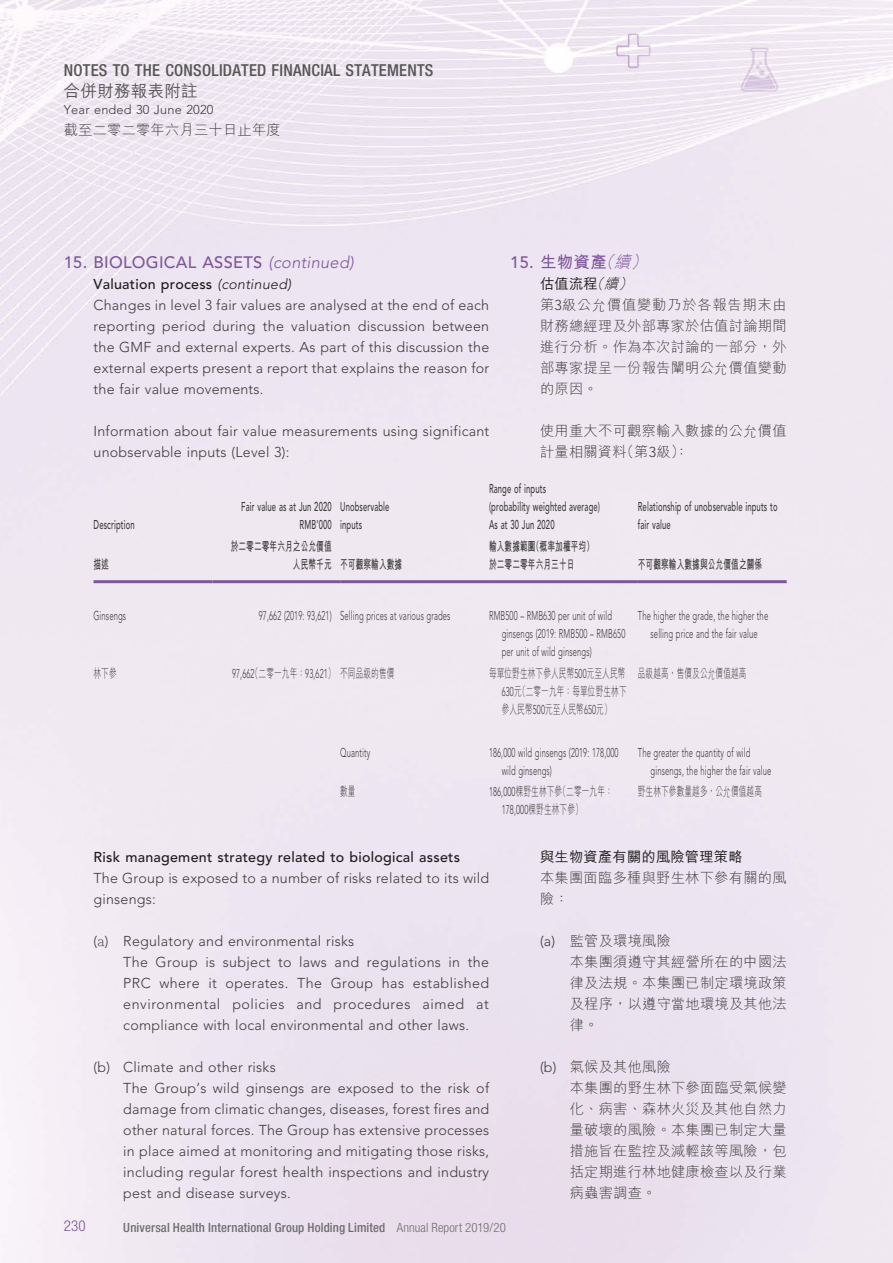
<style>
.page{position:relative;width:893px;height:1263px;background:#fff}
.page>*{position:absolute;margin:0;border:0;box-sizing:border-box;transform-origin:0 0}
.t1{font:500 condensed 16.5px "Helvetica Neue LT Std";letter-spacing:.015em;color:#575756}
.t2{font:500 16.5px "Avenir LT Std";letter-spacing:.015em;color:#7e5699}
.t3{font:700 16.5px "M Hei HK";color:#7e5699}
.t4{font:500 16.5px "M Hei HK";letter-spacing:.015em;color:#575756}
.t5{font:300 condensed 15px "Helvetica Neue LT Std";color:#7e5699}
.t6{font:300 14.25px/21px "Avenir LT Std";letter-spacing:.015em;color:#3c3c3b}
.t7{font:300 14.25px/21px "M Hei HK";letter-spacing:.015em;color:#3c3c3b}
.t8{font:500 14.25px "Avenir LT Std";letter-spacing:.015em;color:#1c1c1b}
.t9{font:500 14.25px "M Hei HK";letter-spacing:.015em;color:#1c1c1b}
.t10{font:300 12.75px/18px "Avenir LT Std";letter-spacing:.015em;color:#3c3c3b;scale:.6 1}
.t11{font:500 12.75px/18px "Avenir LT Std";letter-spacing:.015em;color:#3c3c3b;scale:.6 1}
.t12{font:300 12.75px/18px "M Hei HK";letter-spacing:.015em;color:#3c3c3b;text-align:justify;scale:.6 1}
.t13{font:700 12.75px/18px "M Hei HK";letter-spacing:.015em;color:#3c3c3b;scale:.6 1}
.t14{font:500 condensed 12.75px "Helvetica Neue LT Std";letter-spacing:.01em;color:#6f6f6f}
.t15{font:300 12.75px "Avenir LT Std";letter-spacing:.015em;color:#3c3c3b}
.s1{font-weight:300;font-style:italic}
.s2{font-weight:500;color:#1c1c1b}
.s3{font-style:italic;color:#1c1c1b}
.s4{font-family:"Avenir LT Std";font-weight:500}
.s5{font-family:"Avenir LT Std"}
.s6{font-family:"M Hei HK"}
.s7{font-family:"Adobe Ming Std"}
.s8{font-weight:300}
</style>
<div class="page">
<hr style="left:94px;top:580px;width:119px;height:3px;background:#7e5699">
<hr style="left:213px;top:580px;width:127px;height:3px;background:#7e5699">
<hr style="left:340px;top:580px;width:149px;height:3px;background:#7e5699">
<hr style="left:489px;top:580px;width:149px;height:3px;background:#7e5699">
<hr style="left:638px;top:580px;width:149px;height:3px;background:#7e5699">
<p class="t1" style="left:64px;top:60px;width:371px">NOTES TO THE CONSOLIDATED FINANCIAL STATEMENTS</p>
<p class="t4" style="left:64px;top:79px;width:135px">合併財務報表附註</p>
<p class="t15" style="left:64px;top:102px;width:151px">Year ended 30 June 2020</p>
<p class="t7" style="left:64px;top:119px;width:218px">截至二零二零年六月三十日止年度</p>
<p class="t2" style="left:64px;top:252px;width:291px">15. BIOLOGICAL ASSETS <span class="s1">(continued)</span></p>
<p class="t6" style="left:94px;top:273px;width:397px"><span class="s2">Valuation process</span> <span class="s3">(continued)<br></span>Changes in level 3 fair values are analysed at the end of each reporting period during the valuation discussion between the GMF and external experts. As part of this discussion the external experts present a report that explains the reason for the fair value movements.</p>
<p class="t6" style="left:94px;top:420px;width:397px">Information about fair value measurements using significant unobservable inputs (Level 3):</p>
<p class="t3" style="left:510px;top:250px;width:144px"><span class="s4">15.</span> 生物資產<span class="s1">（續）</span></p>
<p class="t7" style="left:540px;top:272px;width:248px"><span class="s2">估值流程</span><span class="s3">（續）<br></span>第<span class="s5">3</span>級公允價值變動乃於各報告期末由財務總經理及外部專家於估值討論期間進行分析。作為本次討論的一部分，外部專家提呈一份報告闡明公允價值變動的原因。</p>
<p class="t7" style="left:540px;top:419px;width:248px">使用重大不可觀察輸入數據的公允價值計量相關資料（第<span class="s5">3</span>級）：</p>
<p class="t11" style="left:94px;top:516px;width:70px">Description</p>
<p class="t13" style="left:94px;top:554px;width:27px">描述</p>
<p class="t11" style="left:241px;top:498px;width:152px;text-align:right">Fair value as at Jun 2020<br>RMB’000</p>
<p class="t11" style="left:340px;top:498px;width:84px">Unobservable inputs</p>
<p class="t11" style="left:489px;top:480px;width:187px">Range of inputs<br>(probability weighted average)<br>As at 30 Jun 2020</p>
<p class="t13" style="left:293px;top:536px;width:184px;text-indent:-62px">於二零二零年六月之公允價值<br>人民幣千元 不可觀察輸入數據</p>
<p class="t13" style="left:489px;top:536px;width:176px">輸入數據範圍（概率加權平均）於二零二零年六月三十日</p>
<p class="t11" style="left:638px;top:498px;width:235px">Relationship of unobservable inputs to fair value</p>
<p class="t13" style="left:638px;top:554px;width:209px">不可觀察輸入數據與公允價值之關係</p>
<p class="t10" style="left:94px;top:607px;width:56px">Ginsengs</p>
<p class="t10" style="left:259px;top:607px;width:321px">97,662 (2019: 93,621) Selling prices at various grades</p>
<p class="t10" style="left:502px;top:607px;width:207px;text-indent:-13px">RMB500 – RMB630 per unit of wild ginsengs (2019: RMB500 – RMB650 per unit of wild ginsengs)</p>
<p class="t10" style="left:638px;top:607px;width:219px;text-align:center">The higher the grade, the higher the selling price and the fair value</p>
<p class="t12" style="left:94px;top:664px;width:40px">林下參</p>
<p class="t12" style="left:232px;top:664px;width:272px"><span class="s5">97,662</span>（二零一九年：<span class="s5">93,621</span>） 不同品級的售價</p>
<p class="t12" style="left:502px;top:664px;width:210px;text-indent:-13px">每單位野生林下參人民幣<span class="s5">500</span>元至人民幣<span class="s5">630</span>元（二零一九年：每單位野生林下參人民幣<span class="s5">500</span>元至人民幣<span class="s5">650</span>元）</p>
<p class="t12" style="left:638px;top:664px;width:183px">品級越高，售價及公允價值越高</p>
<p class="t10" style="left:340px;top:743px;width:52px">Quantity</p>
<p class="t10" style="left:502px;top:743px;width:196px;text-indent:-13px">186,000 wild ginsengs (2019: 178,000 wild ginsengs)</p>
<p class="t10" style="left:651px;top:743px;width:203px;text-indent:-13px">The greater the quantity of wild ginsengs, the higher the fair value</p>
<p class="t12" style="left:340px;top:782px;width:27px">數量</p>
<p class="t12" style="left:489px;top:782px;width:208px"><span class="s5">186,000</span>棵野生林下參（二零一九年：</p>
<p class="t10" style="left:502px;top:801px;width:136px">178,000<span class="s6">棵野生林下參）</span></p>
<p class="t12" style="left:638px;top:782px;width:209px">野生林下參數量越多，公允價值越高</p>
<p class="t8" style="left:94px;top:849px;width:368px">Risk management strategy related to biological assets</p>
<p class="t6" style="left:94px;top:868px;width:397px">The Group is exposed to a number of risks related to its wild ginsengs:</p>
<p class="t6" style="left:123px;top:931px;width:367px;text-indent:-30px">(<span class="s7">a</span>) Regulatory and environmental risks<br>The Group is subject to laws and regulations in the PRC where it operates. The Group has established environmental policies and procedures aimed at compliance with local environmental and other laws.</p>
<p class="t6" style="left:123px;top:1057px;width:367px;text-indent:-30px">(b) Climate and other risks<br>The Group’s wild ginsengs are exposed to the risk of damage from climatic changes, diseases, forest fires and other natural forces. The Group has extensive processes in place aimed at monitoring and mitigating those risks, including regular forest health inspections and industry pest and disease surveys.</p>
<p class="t5" style="left:64px;top:1217px;width:23px">230</p>
<p class="t14" style="left:123px;top:1220px;width:384px">Universal Health International Group Holding Limited <span class="s8">Annual Report 2019/20</span></p>
<p class="t9" style="left:540px;top:846px;width:204px">與生物資產有關的風險管理策略</p>
<p class="t7" style="left:540px;top:867px;width:248px">本集團面臨多種與野生林下參有關的風險：</p>
<p class="t7" style="left:570px;top:930px;width:218px;text-indent:-30px"><span class="s5">(a)</span> 監管及環境風險<br>本集團須遵守其經營所在的中國法律及法規。本集團已制定環境政策及程序，以遵守當地環境及其他法律。</p>
<p class="t7" style="left:570px;top:1056px;width:218px;text-indent:-30px"><span class="s5">(b)</span> 氣候及其他風險<br>本集團的野生林下參面臨受氣候變化、病害、森林火災及其他自然力量破壞的風險。本集團已制定大量措施旨在監控及減輕該等風險，包括定期進行林地健康檢查以及行業病蟲害調查。</p>
</div>
